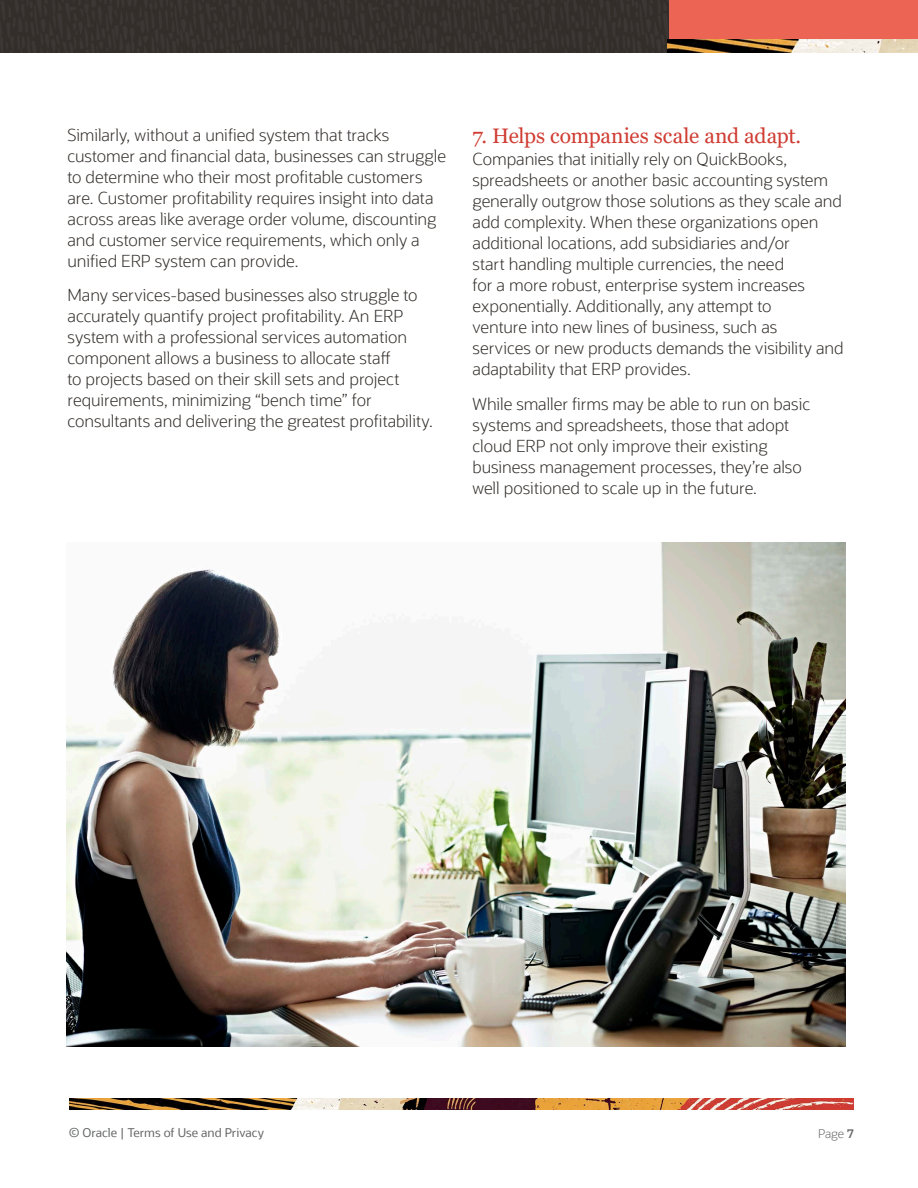
<style>
.page{position:relative;width:918px;height:1188px;background:#fff}
.page>*{position:absolute;margin:0;border:0;box-sizing:border-box;transform-origin:0 0}
.Body_Bullet_text_201{font:21px "Georgia";letter-spacing:-.01em;color:#d03d33}
.Body_Bullet_text_201-2{font:300 16.5px/21px "Oracle Sans";letter-spacing:-.005em;color:#312d2a}
.t1{font:12px "Oracle Sans";color:#666}
.t2{font:300 12px "Oracle Sans";color:#666}
.s1{color:#656666}
.s2{font-weight:600}
</style>
<div class="page">
<div style="left:669px;top:0;width:249px;height:50px;background:#ec6554"></div>
<img style="left:0;top:0;width:669px;height:52px">
<img style="left:668px;top:39px;width:250px;height:13px">
<img style="left:70px;top:1099px;width:784px;height:10px">
<img style="left:67px;top:542px;width:779px;height:504px">
<p class="Body_Bullet_text_201-2" style="left:68px;top:124px;width:380px">Similarly, without a unified system that tracks customer and financial data, businesses can struggle to determine who their most profitable customers are. Customer profitability requires insight into data across areas like average order volume, discounting and customer service requirements, which only a unified ERP system can provide.</p>
<p class="Body_Bullet_text_201-2" style="left:68px;top:285px;width:367px">Many services-based businesses also struggle to accurately quantify project profitability. An ERP system with a professional services automation component allows a business to allocate staff<br>to projects based on their skill sets and project requirements, minimizing “bench time” for consultants and delivering the greatest profitability.</p>
<p class="Body_Bullet_text_201" style="left:472px;top:123px;width:330px">7. Helps companies scale and adapt.</p>
<p class="Body_Bullet_text_201-2" style="left:472px;top:149px;width:373px">Companies that initially rely on QuickBooks, spreadsheets or another basic accounting system generally outgrow those solutions as they scale and add complexity. When these organizations open additional locations, add subsidiaries and/or<br>start handling multiple currencies, the need<br>for a more robust, enterprise system increases exponentially. Additionally, any attempt to<br>venture into new lines of business, such as<br>services or new products demands the visibility and adaptability that ERP provides.</p>
<p class="Body_Bullet_text_201-2" style="left:472px;top:393px;width:339px">While smaller firms may be able to run on basic systems and spreadsheets, those that adopt cloud ERP not only improve their existing business management processes, they’re also well positioned to scale up in the future.</p>
<p class="t1" style="left:69px;top:1126px;width:197px"><span class="s1">© Oracle |</span> Terms of Use and Privacy</p>
<p class="t2" style="left:818px;top:1127px;width:37px">Page <span class="s2">7</span></p>
</div>
